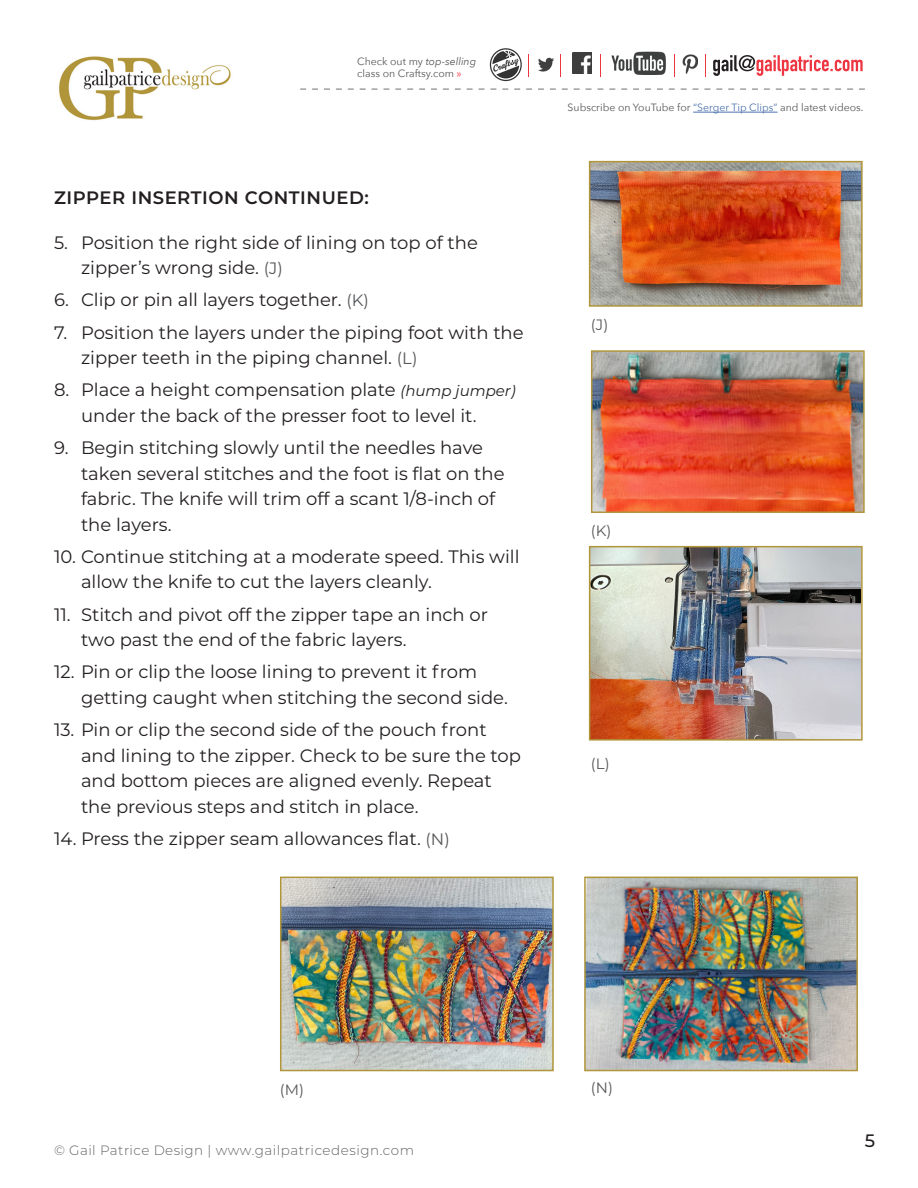
<style>
.page{position:relative;width:918px;height:1188px;background:#fff}
.page>*{position:absolute;margin:0;border:0;box-sizing:border-box;transform-origin:0 0}
.t1{font:18px/25.5px "Montserrat";color:#231f20}
.t2{font:600 18px "Montserrat";letter-spacing:.03em;color:#231f20}
.t3{font:500 18px "Montserrat";color:#231f20}
.Paragraph_Style_1{font:15px "Montserrat";color:#57585a}
.t4{font:300 13.5px "Montserrat";letter-spacing:.035em;color:#636366}
.t5{font:10.5px "Avenir Next";color:#57585a}
.t6{font:italic 10.5px "Avenir Next";color:#57585a}
.s1{font-style:normal}
.s2{color:#ee3642}
.s3{font-size:16.5px;color:#57585a}
.s4{font-style:italic;font-size:15px}
.s5{color:#4d72ac}
</style>
<div class="page">
<svg style="left:300px;top:89px;width:565px;height:1px"></svg>
<svg style="left:713px;top:55px;width:150px;height:21px"></svg>
<svg style="left:705px;top:54px;width:1px;height:23px"></svg>
<img style="left:573px;top:53px;width:19px;height:20px">
<img style="left:611px;top:51px;width:55px;height:24px">
<img style="left:682px;top:54px;width:16px;height:20px">
<svg style="left:490px;top:48px;width:32px;height:33px"></svg>
<img style="left:538px;top:57px;width:16px;height:15px">
<svg style="left:674px;top:54px;width:1px;height:23px"></svg>
<hr style="left:693px;top:112px;width:85px;height:1px;background:#4d72ac">
<img style="left:59px;top:56px;width:172px;height:65px">
<img style="left:592px;top:164px;width:268px;height:140px">
<div style="left:589px;top:161px;width:274px;height:146px;border:2px solid #b0953a"></div>
<img style="left:594px;top:353px;width:268px;height:157px">
<div style="left:591px;top:350px;width:274px;height:163px;border:2px solid #b0953a"></div>
<img style="left:592px;top:549px;width:268px;height:189px">
<div style="left:589px;top:546px;width:274px;height:195px;border:2px solid #b0953a"></div>
<img style="left:283px;top:880px;width:268px;height:188px">
<div style="left:280px;top:877px;width:274px;height:194px;border:2px solid #b0953a"></div>
<img style="left:587px;top:880px;width:268px;height:188px">
<div style="left:584px;top:877px;width:274px;height:194px;border:2px solid #b0953a"></div>
<p class="t6" style="left:357px;top:52px;width:121px"><span class="s1">Check out my</span> top-selling</p>
<p class="t5" style="left:357px;top:64px;width:106px">class on Craftsy.com <span class="s2">»</span></p>
<p class="t2" style="left:54px;top:185px;width:316px">ZIPPER INSERTION CONTINUED:</p>
<p class="t1" style="left:81px;top:229px;width:398px;text-indent:-27px">5. Position the right side of lining on top of the zipper’s wrong side. <span class="s3">(J)</span></p>
<p class="t1" style="left:54px;top:287px;width:317px">6. Clip or pin all layers together. <span class="s3">(K)</span></p>
<p class="t1" style="left:81px;top:319px;width:444px;text-indent:-27px">7. Position the layers under the piping foot with the zipper teeth in the piping channel. <span class="s3">(L)</span></p>
<p class="t1" style="left:81px;top:377px;width:436px;text-indent:-27px">8. Place a height compensation plate <span class="s4">(hump jumper) </span>under the back of the presser foot to level it.</p>
<p class="t1" style="left:81px;top:434px;width:425px;text-indent:-27px">9. Begin stitching slowly until the needles have taken several stitches and the foot is flat on the fabric. The knife will trim off a scant 1/8-inch of the layers.</p>
<p class="t1" style="left:81px;top:543px;width:440px;text-indent:-27px">10. Continue stitching at a moderate speed. This will allow the knife to cut the layers cleanly.</p>
<p class="t1" style="left:81px;top:601px;width:408px;text-indent:-27px">11. Stitch and pivot off the zipper tape an inch or two past the end of the fabric layers.</p>
<p class="t1" style="left:81px;top:659px;width:428px;text-indent:-27px">12. Pin or clip the loose lining to prevent it from getting caught when stitching the second side.</p>
<p class="t1" style="left:81px;top:716px;width:442px;text-indent:-27px">13. Pin or clip the second side of the pouch front and lining to the zipper. Check to be sure the top and bottom pieces are aligned evenly. Repeat the previous steps and stitch in place.</p>
<p class="t1" style="left:54px;top:825px;width:397px">14. Press the zipper seam allowances flat. <span class="s3">(N)</span></p>
<p class="t5" style="left:568px;top:99px;width:297px">Subscribe on YouTube for <span class="s5">“Serger Tip Clips”</span> and latest videos.</p>
<p class="Paragraph_Style_1" style="left:591px;top:314px;width:19px">(J)</p>
<p class="Paragraph_Style_1" style="left:591px;top:520px;width:22px">(K)</p>
<p class="Paragraph_Style_1" style="left:591px;top:754px;width:20px">(L)</p>
<p class="Paragraph_Style_1" style="left:280px;top:1079px;width:26px">(M)</p>
<p class="Paragraph_Style_1" style="left:591px;top:1078px;width:24px">(N)</p>
<p class="t4" style="left:54px;top:1141px;width:362px">© Gail Patrice Design | www.gailpatricedesign.com</p>
<p class="t3" style="left:865px;top:1128px;width:12px">5</p>
</div>
